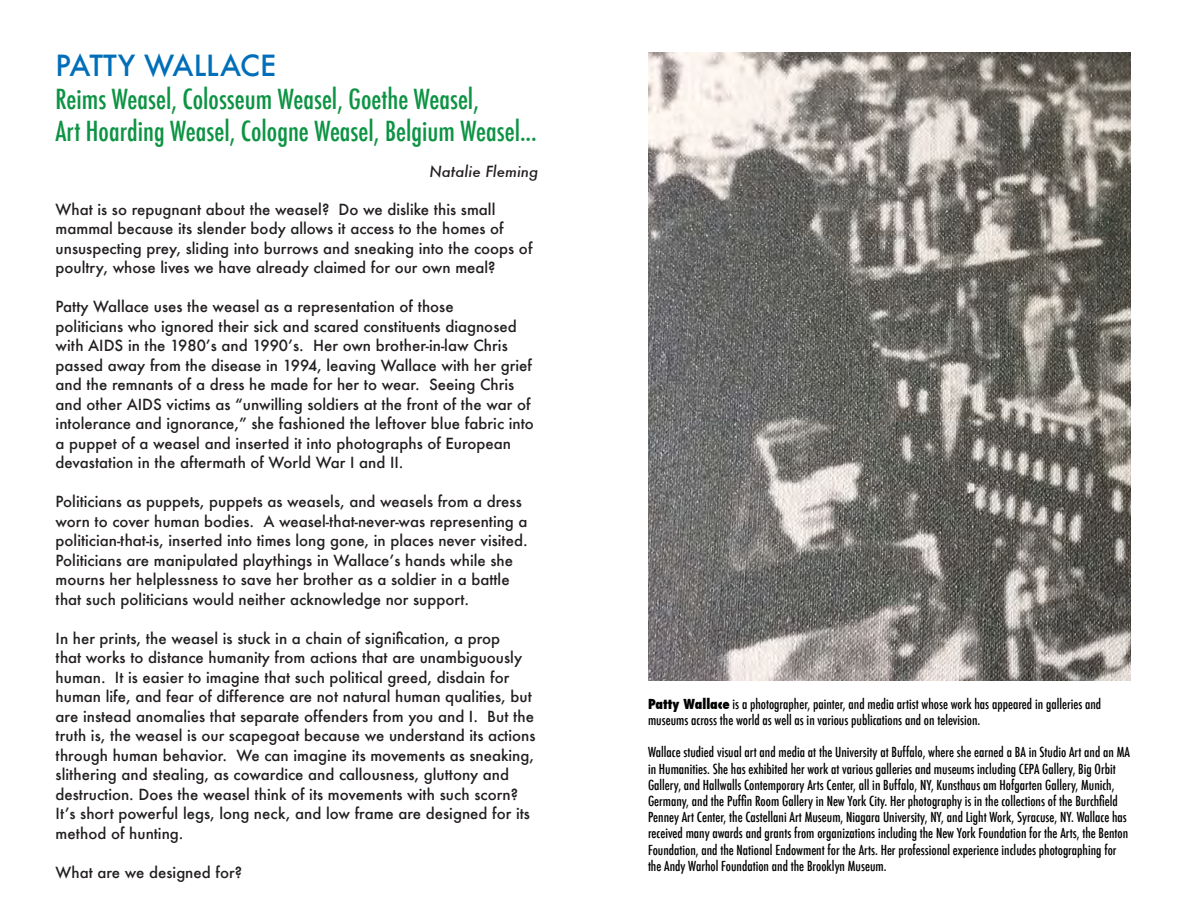
<style>
.page{position:relative;width:1188px;height:918px;background:#fff}
.page>*{position:absolute;margin:0;border:0;box-sizing:border-box;transform-origin:0 0}
.t1{font:500 28.5px "Futura";color:#006eb9}
.t2{font:500 condensed 27px "Futura";color:#0d9344}
.t3{font:500 15px/19.5px "Futura";color:#231f20}
.t4{font:italic 500 15px "Futura";color:#231f20}
.t5{font:500 condensed 13.5px/16.2px "Futura";color:#000300}
.s1{font-weight:800}
</style>
<div class="page">
<img style="left:648px;top:53px;width:483px;height:627px">
<p class="t1" style="left:56px;top:46px;width:222px">PATTY WALLACE</p>
<p class="t2" style="left:56px;top:81px;width:425px">Reims Weasel, Colosseum Weasel, Goethe Weasel,</p>
<p class="t2" style="left:56px;top:114px;width:483px">Art Hoarding Weasel, Cologne Weasel, Belgium Weasel...</p>
<p class="t4" style="left:430px;top:161px;width:110px">Natalie Fleming</p>
<p class="t3" style="left:56px;top:199px;width:478px">What is so repugnant about the weasel? Do we dislike this small mammal because its slender body allows it access to the homes of unsuspecting prey, sliding into burrows and sneaking into the coops of poultry, whose lives we have already claimed for our own meal?</p>
<p class="t3" style="left:56px;top:297px;width:400px">Patty Wallace uses the weasel as a representation of those</p>
<p class="t3" style="left:56px;top:316px;width:480px">politicians who ignored their sick and scared constituents diagnosed with AIDS in the 1980’s and 1990’s. Her own brother-in-law Chris passed away from the disease in 1994, leaving Wallace with her grief and the remnants of a dress he made for her to wear. Seeing Chris and other AIDS victims as “unwilling soldiers at the front of the war of intolerance and ignorance,” she fashioned the leftover blue fabric into a puppet of a weasel and inserted it into photographs of European devastation in the aftermath of World War I and II.</p>
<p class="t3" style="left:56px;top:492px;width:474px">Politicians as puppets, puppets as weasels, and weasels from a dress worn to cover human bodies. A weasel-that-never-was representing a politician-that-is, inserted into times long gone, in places never visited.<br>Politicians are manipulated playthings in Wallace’s hands while she mourns her helplessness to save her brother as a soldier in a battle that such politicians would neither acknowledge nor support.</p>
<p class="t3" style="left:56px;top:628px;width:481px">In her prints, the weasel is stuck in a chain of signification, a prop<br>that works to distance humanity from actions that are unambiguously human. It is easier to imagine that such political greed, disdain for human life, and fear of difference are not natural human qualities, but are instead anomalies that separate offenders from you and I. But the truth is, the weasel is our scapegoat because we understand its actions through human behavior. We can imagine its movements as sneaking, slithering and stealing, as cowardice and callousness, gluttony and destruction. Does the weasel think of its movements with such scorn?<br>It’s short powerful legs, long neck, and low frame are designed for its method of hunting.</p>
<p class="t3" style="left:56px;top:862px;width:188px">What are we designed for?</p>
<p class="t5" style="left:648px;top:696px;width:455px"><span class="s1">Patty Wallace</span> is a photographer, painter, and media artist whose work has appeared in galleries and museums across the world as well as in various publications and on television.</p>
<p class="t5" style="left:648px;top:744px;width:483px">Wallace studied visual art and media at the University at Buffalo, where she earned a BA in Studio Art and an MA in Humanities. She has exhibited her work at various galleries and museums including CEPA Gallery, Big Orbit Gallery, and Hallwalls Contemporary Arts Center, all in Buffalo, NY, Kunsthaus am Hofgarten Gallery, Munich, Germany, and the Puffin Room Gallery in New York City. Her photography is in the collections of the Burchfield Penney Art Center, the Castellani Art Museum, Niagara University, NY, and Light Work, Syracuse, NY. Wallace has received many awards and grants from organizations including the New York Foundation for the Arts, the Benton Foundation, and the National Endowment for the Arts. Her professional experience includes photographing for the Andy Warhol Foundation and the Brooklyn Museum.</p>
</div>
